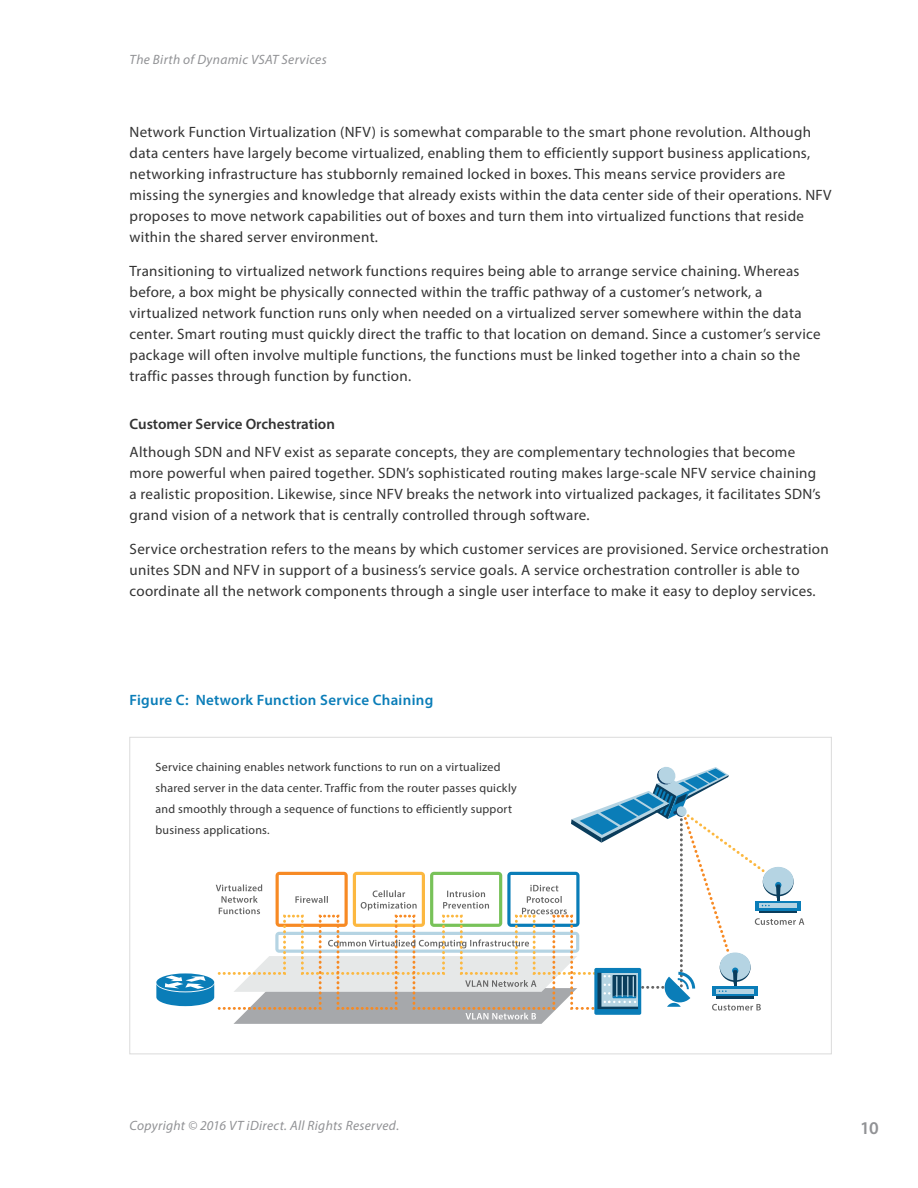
<style>
.page{position:relative;width:918px;height:1188px;background:#fff}
.page>*{position:absolute;margin:0;border:0;box-sizing:border-box;transform-origin:0 0}
.Subhead_12_pt_blue{font:600 18px "Myriad Pro";color:#919295}
.Body_Copy{font:15px/21px "Myriad Pro";letter-spacing:.02em;color:#333}
.Body_Copy-2{font:600 15px "Myriad Pro";letter-spacing:.02em;color:#0a7db8}
.Subhead{font:600 15px "Myriad Pro";color:#333}
.Subhead_12_pt_blue-2{font:italic 13.5px "Myriad Pro";letter-spacing:.02em;color:#919295}
.Body_Copy-3{font:12px/21px "Myriad Pro";letter-spacing:.02em;color:#333}
</style>
<div class="page">
<svg style="left:156px;top:767px;width:648px;height:257px"></svg>
<p class="Subhead_12_pt_blue-2" style="left:130px;top:51px;width:199px">The Birth of Dynamic VSAT Services</p>
<p class="Body_Copy" style="left:130px;top:121px;width:704px">Network Function Virtualization (NFV) is somewhat comparable to the smart phone revolution. Although data centers have largely become virtualized, enabling them to efficiently support business applications, networking infrastructure has stubbornly remained locked in boxes. This means service providers are missing the synergies and knowledge that already exists within the data center side of their operations. NFV proposes to move network capabilities out of boxes and turn them into virtualized functions that reside within the shared server environment.</p>
<p class="Body_Copy" style="left:130px;top:260px;width:693px">Transitioning to virtualized network functions requires being able to arrange service chaining. Whereas before, a box might be physically connected within the traffic pathway of a customer’s network, a virtualized network function runs only when needed on a virtualized server somewhere within the data center. Smart routing must quickly direct the traffic to that location on demand. Since a customer’s service package will often involve multiple functions, the functions must be linked together into a chain so the traffic passes through function by function.</p>
<p class="Subhead" style="left:130px;top:415px;width:207px">Customer Service Orchestration</p>
<p class="Body_Copy" style="left:130px;top:441px;width:693px">Although SDN and NFV exist as separate concepts, they are complementary technologies that become more powerful when paired together. SDN’s sophisticated routing makes large-scale NFV service chaining a realistic proposition. Likewise, since NFV breaks the network into virtualized packages, it facilitates SDN’s grand vision of a network that is centrally controlled through software.</p>
<p class="Body_Copy" style="left:130px;top:539px;width:701px">Service orchestration refers to the means by which customer services are provisioned. Service orchestration unites SDN and NFV in support of a business’s service goals. A service orchestration controller is able to coordinate all the network components through a single user interface to make it easy to deploy services.</p>
<p class="Body_Copy-2" style="left:130px;top:690px;width:305px">Figure C: Network Function Service Chaining</p>
<p class="Body_Copy-3" style="left:156px;top:757px;width:363px">Service chaining enables network functions to run on a virtualized shared server in the data center. Traffic from the router passes quickly and smoothly through a sequence of functions to efficiently support business applications.</p>
<p class="Subhead_12_pt_blue-2" style="left:130px;top:1117px;width:271px">Copyright © 2016 VT iDirect. All Rights Reserved.</p>
<p class="Subhead_12_pt_blue" style="left:860px;top:1116px;width:20px">10</p>
</div>
